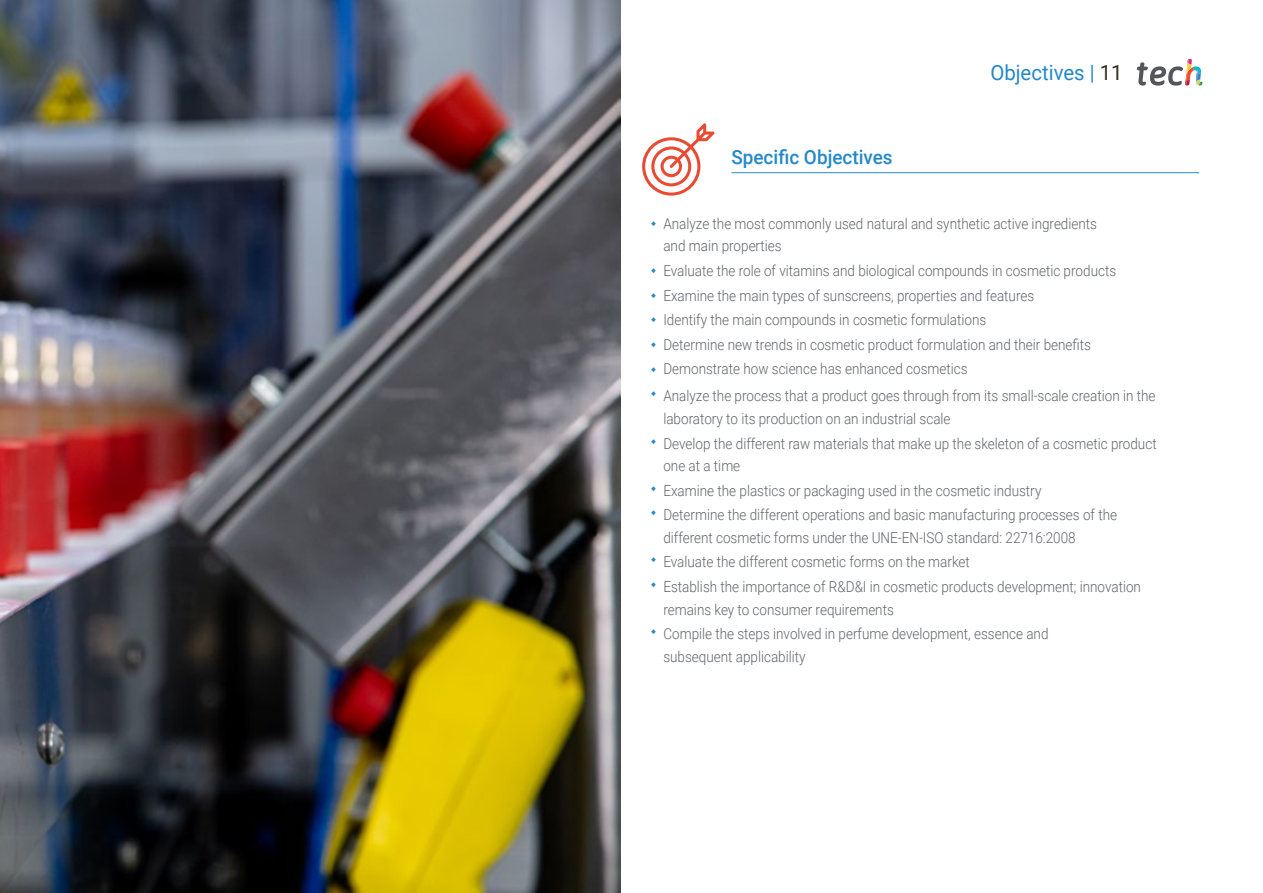
<style>
.page{position:relative;width:1263px;height:893px;background:#fff}
.page>*{position:absolute;margin:0;border:0;box-sizing:border-box;transform-origin:0 0}
.t1{font:21px "Roboto";color:#2488c9}
.t2{font:500 19.5px "Roboto";color:#2488c9}
.t3{font:300 15px/24.6px "Roboto";color:#61646a;scale:.9 1}
.s1{color:#312e20}
</style>
<div class="page">
<hr style="left:731px;top:172px;width:468px;height:1px;background:#2488c9">
<svg style="left:642px;top:123px;width:72px;height:73px"></svg>
<svg style="left:1137px;top:59px;width:65px;height:27px"></svg>
<img style="left:0;top:0;width:621px;height:893px">
<h2 class="t2" style="left:731px;top:144px;width:163px">Specific Objectives</h2>
<h1 class="t1" style="left:990px;top:57px;width:134px">Objectives | <span class="s1">11</span></h1>
<p class="t3" style="left:663px;top:212px;width:483px;line-height:22.5px">Analyze the most commonly used natural and synthetic active ingredients and main properties</p>
<p class="t3" style="left:663px;top:258px;width:505px">Evaluate the role of vitamins and biological compounds in cosmetic products Examine the main types of sunscreens, properties and features<br>Identify the main compounds in cosmetic formulations<br>Determine new trends in cosmetic product formulation and their benefits Demonstrate how science has enhanced cosmetics</p>
<p class="t3" style="left:663px;top:384px;width:548px;line-height:22.5px">Analyze the process that a product goes through from its small-scale creation in the laboratory to its production on an industrial scale</p>
<p class="t3" style="left:663px;top:431px;width:550px;line-height:22.5px">Develop the different raw materials that make up the skeleton of a cosmetic product one at a time</p>
<p class="t3" style="left:663px;top:477px;width:506px">Examine the plastics or packaging used in the cosmetic industry<br>Determine the different operations and basic manufacturing processes of the</p>
<p class="t3" style="left:663px;top:525px;width:532px">different cosmetic forms under the UNE-EN-ISO standard: 22716:2008<br>Evaluate the different cosmetic forms on the market<br>Establish the importance of R&amp;D&amp;I in cosmetic products development; innovation</p>
<p class="t3" style="left:663px;top:596px;width:429px">remains key to consumer requirements<br>Compile the steps involved in perfume development, essence and</p>
<p class="t3" style="left:663px;top:643px;width:160px">subsequent applicability</p>
</div>
